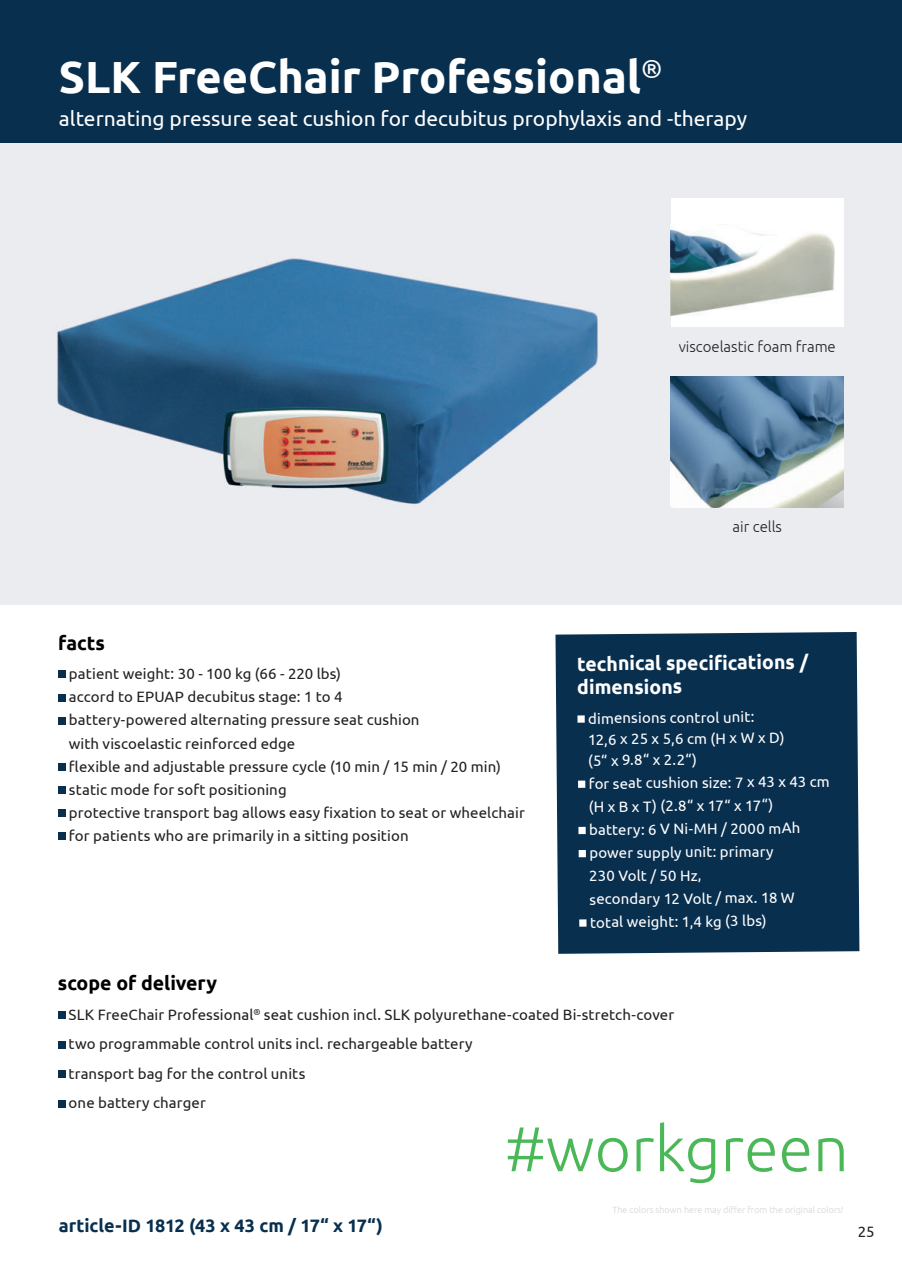
<style>
.page{position:relative;width:902px;height:1272px;background:#fff}
.page>*{position:absolute;margin:0;border:0;box-sizing:border-box;transform-origin:0 0}
.t1{font:700 45px "Ubuntu";color:#fff}
.t2{font:21px "Ubuntu";color:#fff}
.t3{font:700 19.5px/24px "Ubuntu";letter-spacing:-.01em;color:#fff}
.t4{font:700 19.5px "Ubuntu";color:#000001}
.t5{font:700 18px "Ubuntu";color:#092f4f}
.t6{font:15px/23.1px "Ubuntu";letter-spacing:.005em;color:#231f20}
.t7{font:15px/23.1px "Ubuntu";color:#fff}
.t8{font:300 15px "Ubuntu";color:#231f20}
.t9{font:300 9px "Ubuntu";color:#d4d5d7}
</style>
<div class="page">
<div style="left:0;top:140px;width:901px;height:464px;background:#eaecf0"></div>
<hr style="left:0;top:0;width:3px;height:142px;background:#092f4f">
<div style="left:3px;top:0;width:898px;height:142px;background:#092f4f"></div>
<div style="left:58px;top:670px;width:7px;height:8px;background:#092f4f"></div>
<div style="left:58px;top:694px;width:7px;height:7px;background:#092f4f"></div>
<div style="left:58px;top:717px;width:7px;height:7px;background:#092f4f"></div>
<div style="left:58px;top:763px;width:7px;height:7px;background:#092f4f"></div>
<div style="left:58px;top:786px;width:7px;height:7px;background:#092f4f"></div>
<div style="left:58px;top:809px;width:7px;height:7px;background:#092f4f"></div>
<div style="left:58px;top:832px;width:7px;height:8px;background:#092f4f"></div>
<div style="left:555px;top:632px;width:304px;height:321px;background:#092f4f"></div>
<div style="left:577px;top:715px;width:7px;height:7px;background:#fff"></div>
<div style="left:578px;top:780px;width:7px;height:7px;background:#fff"></div>
<div style="left:578px;top:826px;width:7px;height:8px;background:#fff"></div>
<div style="left:578px;top:850px;width:8px;height:7px;background:#fff"></div>
<div style="left:579px;top:919px;width:7px;height:7px;background:#fff"></div>
<div style="left:58px;top:1011px;width:7px;height:7px;background:#092f4f"></div>
<div style="left:58px;top:1041px;width:7px;height:7px;background:#092f4f"></div>
<div style="left:58px;top:1070px;width:7px;height:7px;background:#092f4f"></div>
<div style="left:58px;top:1100px;width:7px;height:7px;background:#092f4f"></div>
<div style="left:671px;top:198px;width:172px;height:129px;background:#fff"></div>
<img style="left:671px;top:229px;width:163px;height:86px">
<img style="left:671px;top:376px;width:172px;height:131px">
<img style="left:57px;top:258px;width:542px;height:246px">
<svg style="left:507px;top:1127px;width:120px;height:44px"></svg>
<svg style="left:636px;top:1138px;width:17px;height:33px"></svg>
<svg style="left:660px;top:1122px;width:55px;height:60px"></svg>
<svg style="left:726px;top:1137px;width:48px;height:34px"></svg>
<svg style="left:782px;top:1137px;width:27px;height:34px"></svg>
<svg style="left:818px;top:1138px;width:25px;height:33px"></svg>
<h1 class="t1" style="left:59px;top:57px;width:605px">SLK FreeChair Professional<sup>®</sup></h1>
<h2 class="t2" style="left:59px;top:105px;width:689px">alternating pressure seat cushion for decubitus prophylaxis and -therapy</h2>
<p class="t8" style="left:678px;top:340px;width:159px">viscoelastic foam frame</p>
<p class="t8" style="left:732px;top:520px;width:51px">air cells</p>
<h3 class="t4" style="left:58px;top:634px;width:48px">facts</h3>
<p class="t6" style="left:69px;top:661px;width:457px">patient weight: 30 - 100 kg (66 - 220 lbs)<br>accord to EPUAP decubitus stage: 1 to 4<br>battery-powered alternating pressure seat cushion<br>with viscoelastic reinforced edge<br>flexible and adjustable pressure cycle (10 min / 15 min / 20 min) static mode for soft positioning<br>protective transport bag allows easy fixation to seat or wheelchair for patients who are primarily in a sitting position</p>
<h3 class="t3" style="left:577px;top:650px;width:233px">technical specifications / dimensions</h3>
<p class="t7" style="left:587px;top:709px;width:198px;line-height:20.9px;rotate:-1deg">dimensions control unit:<br>12,6 x 25 x 5,6 cm (H x W x D) (5“ x 9.8“ x 2.2“)</p>
<p class="t7" style="left:587px;top:772px;width:244px;rotate:-1deg">for seat cushion size: 7 x 43 x 43 cm (H x B x T) (2.8“ x 17“ x 17“) battery: 6 V Ni-MH / 2000 mAh power supply unit: primary<br>230 Volt / 50 Hz,<br>secondary 12 Volt / max. 18 W total weight: 1,4 kg (3 lbs)</p>
<h3 class="t4" style="left:58px;top:975px;width:161px">scope of delivery</h3>
<p class="t6" style="left:69px;top:999px;width:607px;line-height:29.5px">SLK FreeChair Professional<sup>®</sup> seat cushion incl. SLK polyurethane-coated Bi-stretch-cover two programmable control units incl. rechargeable battery<br>transport bag for the control units<br>one battery charger</p>
<p class="t5" style="left:59px;top:1218px;width:325px">article-ID 1812 (43 x 43 cm / 17“ x 17“)</p>
<p class="t9" style="left:612px;top:1204px;width:233px">The colors shown here may differ from the original colors!</p>
<p class="t6" style="left:857px;top:1219px;width:18px">25</p>
</div>
